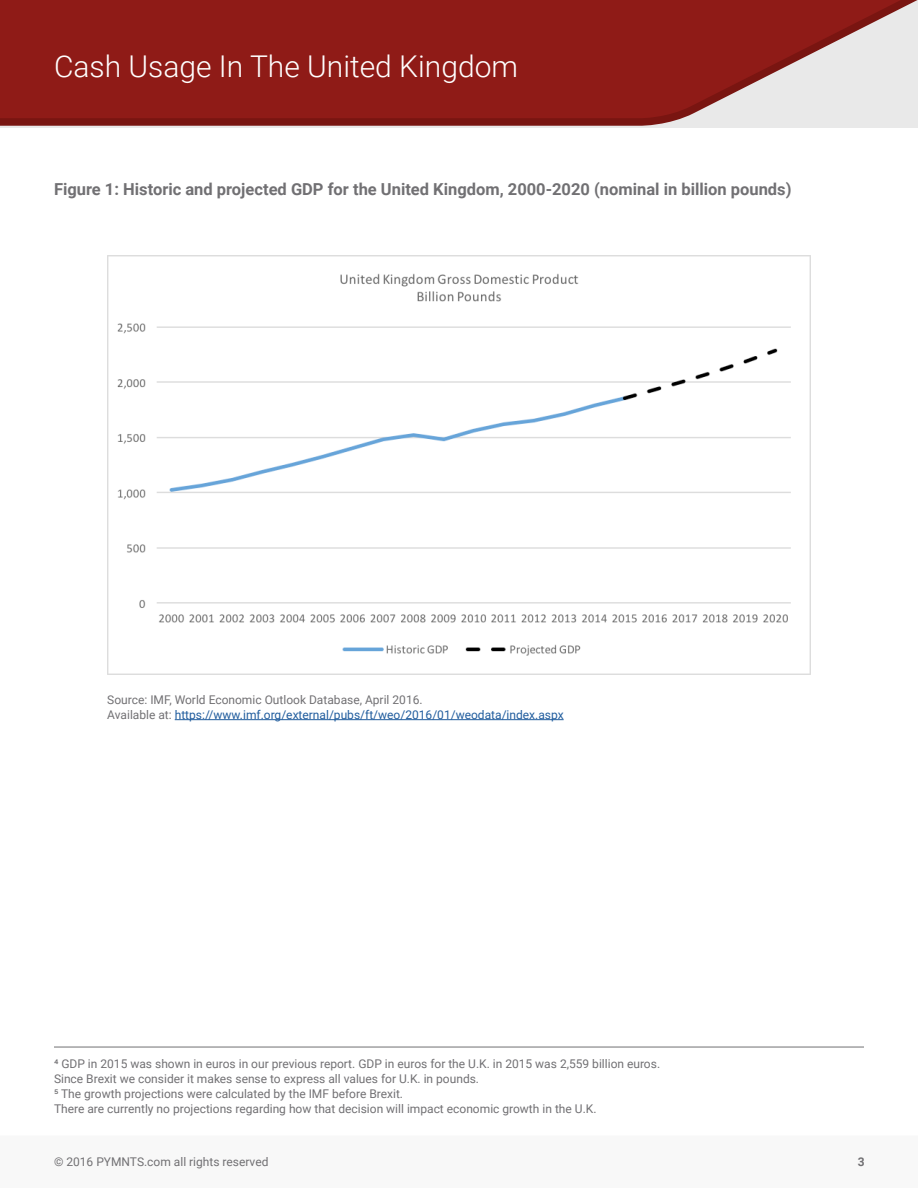
<style>
.page{position:relative;width:918px;height:1188px;background:#fff}
.page>*{position:absolute;margin:0;border:0;box-sizing:border-box;transform-origin:0 0}
.t1{font:300 30px "Roboto";color:#fff}
.t2{font:700 16.5px "Roboto";color:#717073}
.t3{font:12px/15px "Roboto";color:#717073}
.t4{font:12px/15px "Roboto";color:#215d9e}
.t5{font:700 12px "Roboto";color:#717073}
.s1{color:#717073}
</style>
<div class="page">
<svg style="left:0;top:0;width:918px;height:128px;background:#9b3936"></svg>
<div style="left:0;top:1136px;width:918px;height:52px;background:#f8f8f8"></div>
<img style="left:107px;top:256px;width:704px;height:419px">
<hr style="left:54px;top:1047px;width:810px;height:1px;background:#717073">
<hr style="left:175px;top:719px;width:389px;height:1px;background:#215d9e">
<h1 class="t1" style="left:54px;top:45px;width:466px">Cash Usage In The United Kingdom</h1>
<h2 class="t2" style="left:54px;top:177px;width:739px">Figure 1: Historic and projected GDP for the United Kingdom, 2000-2020 (nominal in billion pounds)</h2>
<p class="t4" style="left:107px;top:692px;width:458px"><span class="s1">Source: IMF, World Economic Outlook Database, April 2016.<br>Available at:</span> https://www.imf.org/external/pubs/ft/weo/2016/01/weodata/index.aspx</p>
<p class="t3" style="left:54px;top:1055px;width:608px">4 GDP in 2015 was shown in euros in our previous report. GDP in euros for the U.K. in 2015 was 2,559 billion euros.<br>Since Brexit we consider it makes sense to express all values for U.K. in pounds.<br>5 The growth projections were calculated by the IMF before Brexit.<br>There are currently no projections regarding how that decision will impact economic growth in the U.K.</p>
<p class="t3" style="left:54px;top:1154px;width:216px">© 2016 PYMNTS.com all rights reserved</p>
<p class="t5" style="left:858px;top:1153px;width:8px">3</p>
</div>
